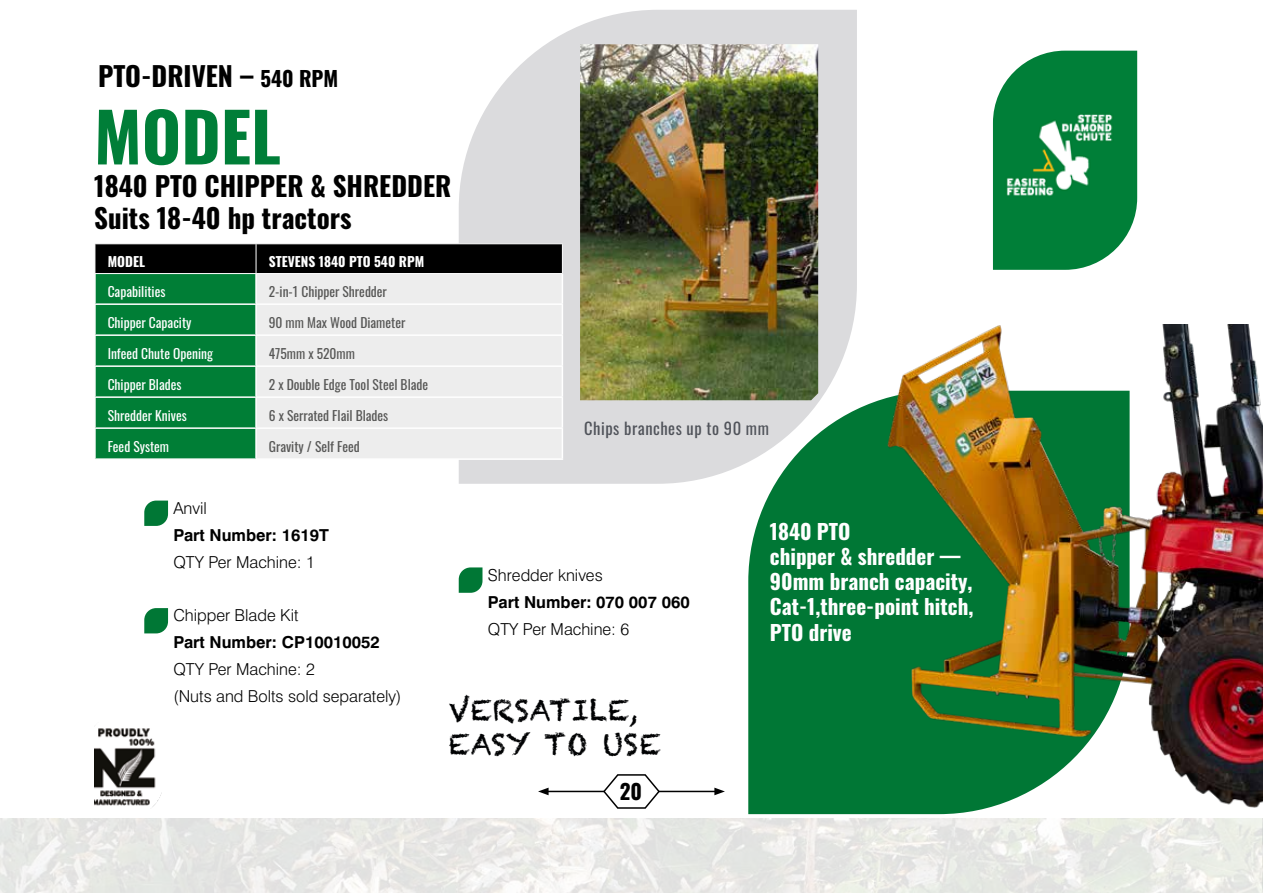
<style>
.page{position:relative;width:1263px;height:893px;background:#fff}
.page>*{position:absolute;margin:0;border:0;box-sizing:border-box;transform-origin:0 0}
.t1{font:700 67.5px "Oswald";color:#007e38}
.t2{font:28.5px/34.2px "Chalkduster";letter-spacing:.025em;color:#010203}
.t3{font:700 27px/32.4px "Oswald";color:#000}
.t4{font:700 21px/25.2px "Oswald";color:#fff}
.t5{font:700 21px "Oswald";color:#000}
.t6{font:300 16.5px/27px "Swiss 721 BT";color:#000}
.t7{font:700 16.5px "Swiss 721 BT";color:#000}
.t8{font:16.5px "Oswald";letter-spacing:.03em;color:#50535a}
.t9{font:13.5px "Oswald";color:#575756}
.t10{font:13.5px "Oswald";color:#fff}
.t11{font:700 13.5px "Oswald";color:#fff}
.s1{font-size:21px}
</style>
<div class="page">
<hr style="left:659px;top:791px;width:58px;height:1px;background:#000">
<svg style="left:714px;top:788px;width:11px;height:7px"></svg>
<svg style="left:602px;top:774px;width:59px;height:35px"></svg>
<hr style="left:546px;top:791px;width:58px;height:1px;background:#000">
<svg style="left:538px;top:788px;width:11px;height:7px"></svg>
<svg style="left:459px;top:10px;width:398px;height:474px;background:#dfdfe1"></svg>
<hr style="left:1262px;top:83px;width:1px;height:651px;background:#007e38">
<svg style="left:748px;top:391px;width:226px;height:423px;background:#1d864c"></svg>
<hr style="left:256px;top:243px;width:307px;height:1px;background:#fff">
<svg style="left:95px;top:244px;width:468px;height:214px;background:#8bae9a"></svg>
<hr style="left:256px;top:458px;width:307px;height:2px;background:#fff">
<img style="left:580px;top:44px;width:238px;height:356px">
<img style="left:887px;top:324px;width:376px;height:487px">
<svg style="left:144px;top:501px;width:24px;height:25px"></svg>
<svg style="left:459px;top:567px;width:23px;height:26px"></svg>
<img style="left:0;top:818px;width:1262px;height:75px">
<svg style="left:993px;top:51px;width:144px;height:219px;background:#249154"></svg>
<img style="left:997px;top:102px;width:136px;height:115px">
<img style="left:94px;top:728px;width:68px;height:79px">
<svg style="left:144px;top:608px;width:24px;height:25px"></svg>
<h3 class="t3" style="left:98px;top:61px;width:242px">PTO-DRIVEN – <span class="s1">540 RPM</span></h3>
<h1 class="t1" style="left:94px;top:102px;width:188px">MODEL</h1>
<h3 class="t3" style="left:94px;top:171px;width:359px">1840 PTO CHIPPER &amp; SHREDDER<br>Suits 18-40 hp tractors</h3>
<p class="t11" style="left:108px;top:254px;width:39px">MODEL</p>
<p class="t11" style="left:269px;top:254px;width:157px">STEVENS 1840 PTO 540 RPM</p>
<p class="t10" style="left:108px;top:279px;width:59px">Capabilities</p>
<p class="t9" style="left:269px;top:279px;width:120px">2-in-1 Chipper Shredder</p>
<p class="t10" style="left:108px;top:310px;width:85px">Chipper Capacity</p>
<p class="t9" style="left:269px;top:310px;width:138px">90 mm Max Wood Diameter</p>
<p class="t10" style="left:108px;top:341px;width:107px">Infeed Chute Opening</p>
<p class="t9" style="left:269px;top:341px;width:88px">475mm x 520mm</p>
<p class="t10" style="left:108px;top:372px;width:75px">Chipper Blades</p>
<p class="t9" style="left:269px;top:372px;width:161px">2 x Double Edge Tool Steel Blade</p>
<p class="t10" style="left:108px;top:403px;width:81px">Shredder Knives</p>
<p class="t9" style="left:269px;top:403px;width:121px">6 x Serrated Flail Blades</p>
<p class="t10" style="left:108px;top:434px;width:63px">Feed System</p>
<p class="t9" style="left:269px;top:434px;width:92px">Gravity / Self Feed</p>
<p class="t8" style="left:584px;top:414px;width:186px">Chips branches up to 90 mm</p>
<p class="t6" style="left:173px;top:494px;width:35px">Anvil</p>
<p class="t7" style="left:173px;top:525px;width:157px">Part Number: 1619T</p>
<p class="t6" style="left:173px;top:548px;width:143px">QTY Per Machine: 1</p>
<p class="t6" style="left:173px;top:602px;width:127px">Chipper Blade Kit</p>
<p class="t7" style="left:173px;top:632px;width:208px">Part Number: CP10010052</p>
<p class="t6" style="left:173px;top:656px;width:229px">QTY Per Machine: 2<br>(Nuts and Bolts sold separately)</p>
<p class="t6" style="left:488px;top:561px;width:116px">Shredder knives</p>
<p class="t7" style="left:488px;top:592px;width:203px">Part Number: 070 007 060</p>
<p class="t6" style="left:488px;top:615px;width:143px">QTY Per Machine: 6</p>
<h2 class="t2" style="left:449px;top:693px;width:213px">VERSATILE,<br>EASY TO USE</h2>
<h3 class="t5" style="left:620px;top:781px;width:24px">20</h3>
<h3 class="t4" style="left:770px;top:520px;width:205px">1840 PTO<br>chipper &amp; shredder —<br>90mm branch capacity,<br>Cat-1,three-point hitch,<br>PTO drive</h3>
</div>
